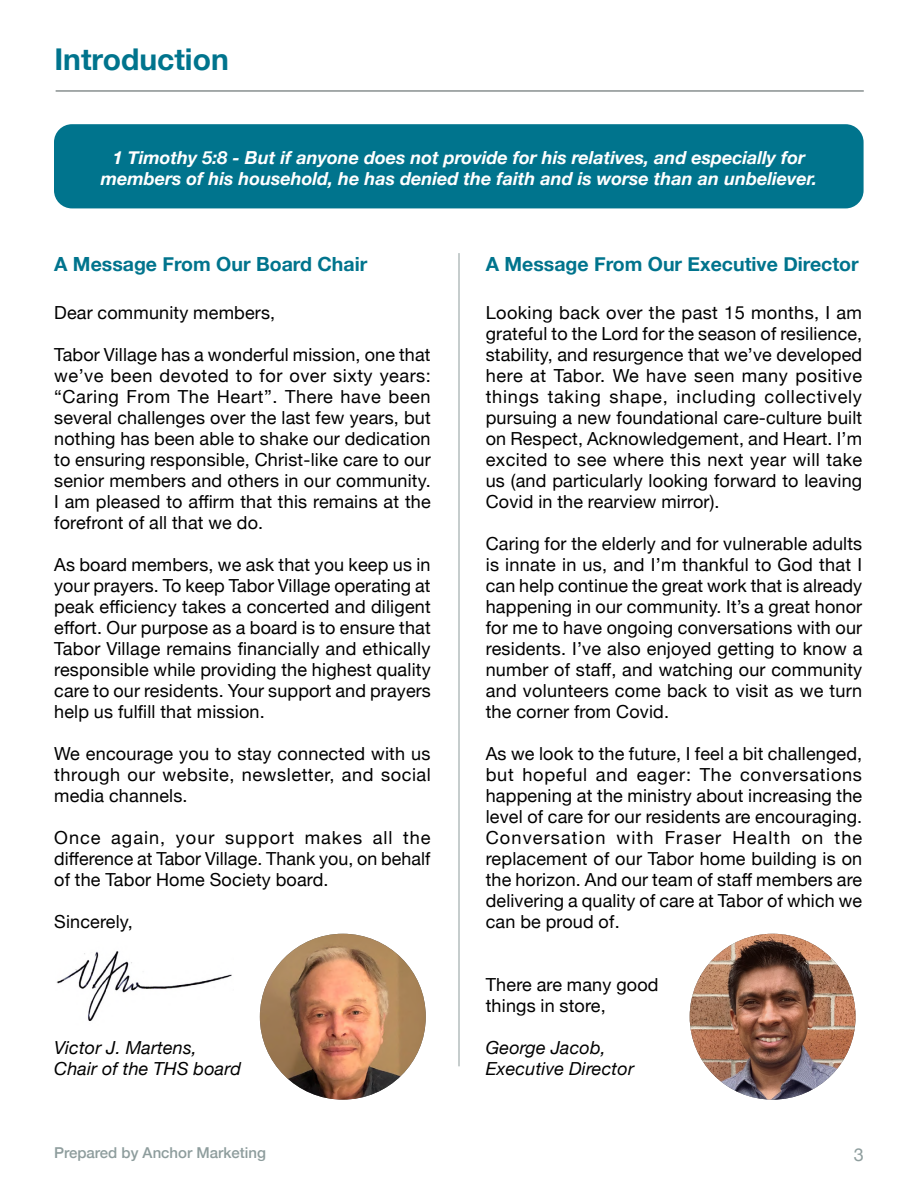
<style>
.page{position:relative;width:918px;height:1188px;background:#fff}
.page>*{position:absolute;margin:0;border:0;box-sizing:border-box;transform-origin:0 0}
.t1{font:700 30px "Helvetica Neue";color:#00748d}
.t2{font:700 19.5px "Helvetica Neue";color:#00748d}
.t3{font:18px/21px "Helvetica Neue";letter-spacing:.01em;color:#000;text-align:justify}
.t4{font:italic 700 18px/21px "Helvetica Neue";color:#fff;text-align:center}
.t5{font:italic 18px/21px "Helvetica Neue";letter-spacing:.01em;color:#000}
.t6{font:18px "Helvetica Neue";color:#8e9d9d}
.t7{font:500 15px "Helvetica Neue";color:#8e9d9d}
</style>
<div class="page">
<div style="left:54px;top:124px;width:810px;height:84px;background:#00748d;border-radius:18px"></div>
<img style="left:56px;top:951px;width:176px;height:70px">
<hr style="left:459px;top:253px;width:1px;height:813px;background:#8e9d9d">
<img style="left:690px;top:934px;width:166px;height:166px;border-radius:83px">
<img style="left:260px;top:934px;width:166px;height:166px;border-radius:83px">
<hr style="left:56px;top:91px;width:808px;height:1px;background:#4c5758">
<h1 class="t1" style="left:54px;top:36px;width:176px">Introduction</h1>
<p class="t4" style="left:101px;top:147px;width:718px">1 Timothy 5:8 - But if anyone does not provide for his relatives, and especially for members of his household, he has denied the faith and is worse than an unbeliever.</p>
<p class="t2" style="left:54px;top:248px;width:315px">A Message From Our Board Chair</p>
<p class="t2" style="left:486px;top:248px;width:375px">A Message From Our Executive Director</p>
<p class="t3" style="left:54px;top:304px;width:223px">Dear community members,</p>
<p class="t3" style="left:54px;top:346px;width:378px">Tabor Village has a wonderful mission, one that we’ve been devoted to for over sixty years: “Caring From The Heart”. There have been several challenges over the last few years, but nothing has been able to shake our dedication to ensuring responsible, Christ-like care to our senior members and others in our community.<br>I am pleased to affirm that this remains at the forefront of all that we do.</p>
<p class="t3" style="left:54px;top:556px;width:378px">As board members, we ask that you keep us in your prayers. To keep Tabor Village operating at peak efficiency takes a concerted and diligent effort. Our purpose as a board is to ensure that Tabor Village remains financially and ethically responsible while providing the highest quality care to our residents. Your support and prayers help us fulfill that mission.</p>
<p class="t3" style="left:54px;top:745px;width:378px">We encourage you to stay connected with us through our website, newsletter, and social media channels.</p>
<p class="t3" style="left:54px;top:829px;width:378px">Once again, your support makes all the difference at Tabor Village. Thank you, on behalf of the Tabor Home Society board.</p>
<p class="t3" style="left:54px;top:913px;width:80px">Sincerely,</p>
<p class="t5" style="left:54px;top:1039px;width:188px">Victor J. Martens,<br>Chair of the THS board</p>
<p class="t3" style="left:486px;top:304px;width:378px">Looking back over the past 15 months, I am grateful to the Lord for the season of resilience, stability, and resurgence that we’ve developed here at Tabor. We have seen many positive things taking shape, including collectively pursuing a new foundational care-culture built on Respect, Acknowledgement, and Heart. I’m excited to see where this next year will take us (and particularly looking forward to leaving Covid in the rearview mirror).</p>
<p class="t3" style="left:486px;top:535px;width:378px">Caring for the elderly and for vulnerable adults is innate in us, and I’m thankful to God that I can help continue the great work that is already happening in our community. It’s a great honor for me to have ongoing conversations with our residents. I’ve also enjoyed getting to know a number of staff, and watching our community and volunteers come back to visit as we turn the corner from Covid.</p>
<p class="t3" style="left:486px;top:745px;width:378px">As we look to the future, I feel a bit challenged, but hopeful and eager: The conversations happening at the ministry about increasing the level of care for our residents are encouraging.<br>Conversation with Fraser Health on the replacement of our Tabor home building is on the horizon. And our team of staff members are delivering a quality of care at Tabor of which we can be proud of.</p>
<p class="t3" style="left:486px;top:976px;width:174px">There are many good things in store,</p>
<p class="t5" style="left:486px;top:1039px;width:150px">George Jacob,<br>Executive Director</p>
<p class="t7" style="left:54px;top:1141px;width:214px">Prepared by Anchor Marketing</p>
<p class="t6" style="left:854px;top:1142px;width:12px">3</p>
</div>
